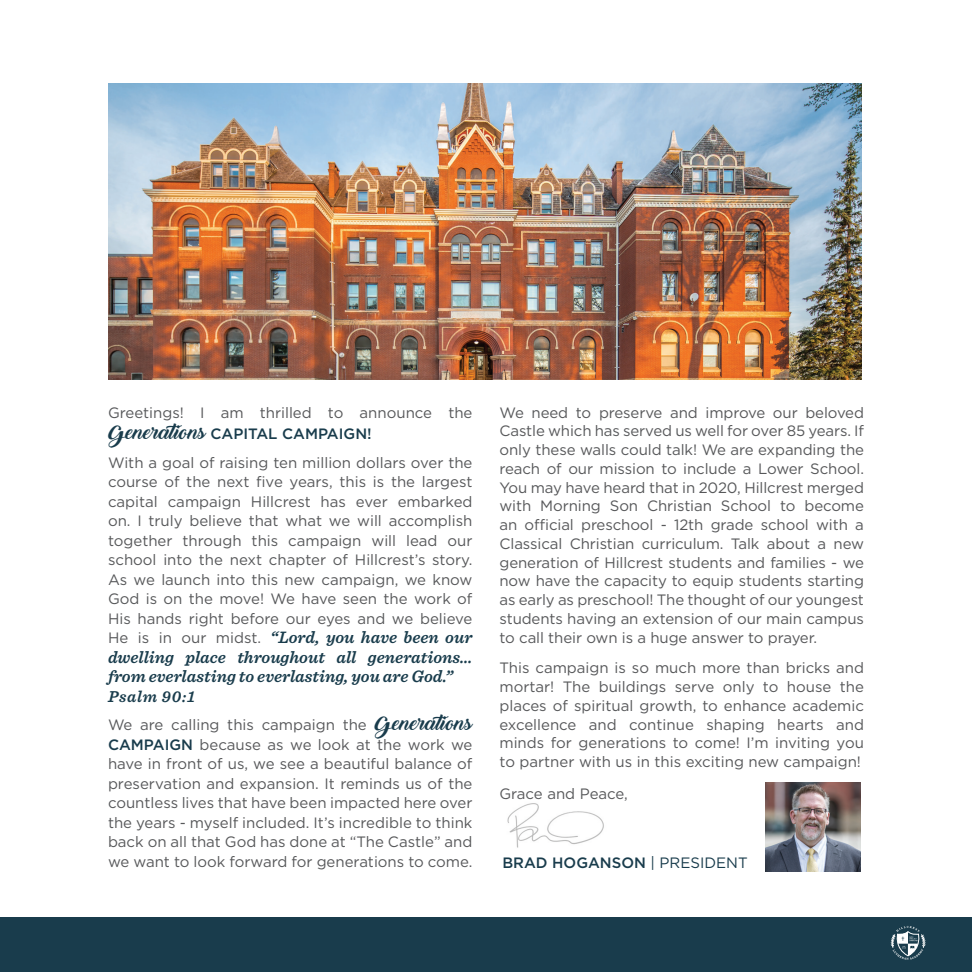
<style>
.page{position:relative;width:972px;height:972px;background:#fff}
.page>*{position:absolute;margin:0;border:0;box-sizing:border-box;transform-origin:0 0}
.t1{font:italic 600 17.25px/19.5px "Sentinel";color:#193c4c;text-align:justify}
.t2{font:italic 600 16.5px "Sentinel";letter-spacing:.05em;color:#193c4c}
.t3{font:15px/18.8px "Gotham";color:#57585a;text-align:justify}
.t4{font:500 15px "Gotham";color:#193c4c}
.s1{font-family:"Backto Black Demo";font-size:18px;color:#193c4c}
.s2{font-family:"Backto Black Demo";font-size:19.5px;color:#193c4c}
.s3{font-weight:500;color:#193c4c}
.s4{font-family:"Gotham";font-weight:400;font-style:normal;font-size:15px;color:#57585a}
.s5{font-weight:400}
</style>
<div class="page">
<div style="left:0;top:917px;width:972px;height:55px;background:#193c4c"></div>
<svg style="left:891px;top:926px;width:35px;height:34px"></svg>
<img style="left:766px;top:782px;width:94px;height:89px">
<img style="left:507px;top:803px;width:97px;height:45px">
<img style="left:108px;top:83px;width:754px;height:296px">
<p class="t3" style="left:108px;top:403px;width:366px;line-height:20.2px">Greetings! I am thrilled to announce the<br><span class="s1">G</span><span class="s2">enerations</span> <span class="s3">CAPITAL CAMPAIGN!</span></p>
<p class="t3" style="left:108px;top:453px;width:366px;line-height:19.5px">With a goal of raising ten million dollars over the course of the next five years, this is the largest capital campaign Hillcrest has ever embarked on. I truly believe that what we will accomplish together through this campaign will lead our school into the next chapter of Hillcrest’s story.<br>As we launch into this new campaign, we know God is on the move! We have seen the work of His hands right before our eyes and we believe</p>
<p class="t1" style="left:108px;top:627px;width:366px"><span class="s4">He is in our midst.</span> “Lord, you have been our dwelling place throughout all generations… from everlasting to everlasting, you are God.”</p>
<p class="t2" style="left:108px;top:684px;width:89px">Psalm 90:1</p>
<p class="t3" style="left:108px;top:715px;width:366px;line-height:19.5px">We are calling this campaign the <span class="s1">G</span><span class="s2">enerations </span><span class="s3">CAMPAIGN</span> because as we look at the work we have in front of us, we see a beautiful balance of preservation and expansion. It reminds us of the countless lives that have been impacted here over the years - myself included. It’s incredible to think back on all that God has done at “The Castle” and we want to look forward for generations to come.</p>
<p class="t3" style="left:500px;top:403px;width:366px">We need to preserve and improve our beloved Castle which has served us well for over 85 years. If only these walls could talk! We are expanding the reach of our mission to include a Lower School.<br>You may have heard that in 2020, Hillcrest merged with Morning Son Christian School to become an official preschool - 12th grade school with a Classical Christian curriculum. Talk about a new generation of Hillcrest students and families - we now have the capacity to equip students starting as early as preschool! The thought of our youngest students having an extension of our main campus to call their own is a huge answer to prayer.</p>
<p class="t3" style="left:500px;top:658px;width:366px">This campaign is so much more than bricks and mortar! The buildings serve only to house the places of spiritual growth, to enhance academic excellence and continue shaping hearts and minds for generations to come! I’m inviting you to partner with us in this exciting new campaign!</p>
<p class="t3" style="left:500px;top:784px;width:130px">Grace and Peace,</p>
<p class="t4" style="left:502px;top:853px;width:247px">BRAD HOGANSON <span class="s5">| PRESIDENT</span></p>
</div>
